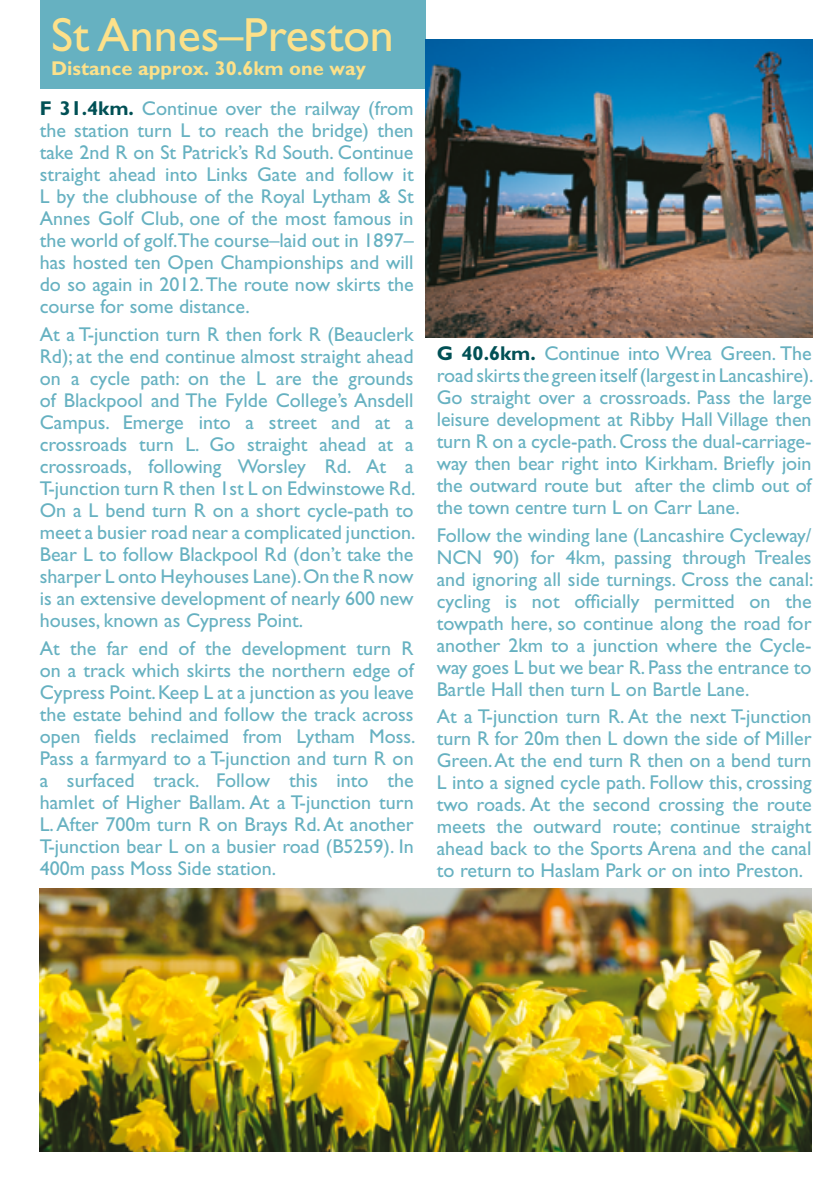
<style>
.page{position:relative;width:840px;height:1191px;background:#fff}
.page>*{position:absolute;margin:0;border:0;box-sizing:border-box;transform-origin:0 0}
.t1{font:48px "Gill Sans";color:#fde18a}
.t2{font:20px/22px "Gill Sans";color:#66b1c1;text-align:justify}
.t3{font:700 20px "M Gill Sans";color:#fde18a}
.s1{font-family:"M Gill Sans";font-weight:700;color:#005055}
</style>
<div class="page">
<div style="left:40px;top:0;width:385px;height:88px;background:#66b1c1"></div>
<img style="left:40px;top:889px;width:771px;height:262px">
<img style="left:425px;top:39px;width:387px;height:298px">
<h1 class="t1" style="left:51px;top:8px;width:344px">St Annes–Preston</h1>
<p class="t3" style="left:51px;top:57px;width:316px">Distance approx. 30.6km one way</p>
<p class="t2" style="left:40px;top:98px;width:375px"><span class="s1">F 31.4km.</span> Continue over the railway (from the station turn L to reach the bridge) then take 2nd R on St Patrick’s Rd South. Continue straight ahead into Links Gate and follow it L by the clubhouse of the Royal Lytham &amp; St Annes Golf Club, one of the most famous in the world of golf.The course–laid out in 1897– has hosted ten Open Championships and will do so again in 2012. The route now skirts the course for some distance.</p>
<p class="t2" style="left:40px;top:323px;width:377px">At a T-junction turn R then fork R (Beauclerk Rd); at the end continue almost straight ahead on a cycle path: on the L are the grounds of Blackpool and The Fylde College’s Ansdell Campus. Emerge into a street and at a crossroads turn L. Go straight ahead at a crossroads, following Worsley Rd. At a T-junction turn R then 1st L on Edwinstowe Rd.<br>On a L bend turn R on a short cycle-path to meet a busier road near a complicated junction.<br>Bear L to follow Blackpool Rd (don’t take the sharper L onto Heyhouses Lane). On the R now is an extensive development of nearly 600 new houses, known as Cypress Point.</p>
<p class="t2" style="left:40px;top:637px;width:377px">At the far end of the development turn R on a track which skirts the northern edge of Cypress Point. Keep L at a junction as you leave the estate behind and follow the track across open fields reclaimed from Lytham Moss.<br>Pass a farmyard to a T-junction and turn R on a surfaced track. Follow this into the hamlet of Higher Ballam. At a T-junction turn L. After 700m turn R on Brays Rd. At another T-junction bear L on a busier road (B5259). In 400m pass Moss Side station.</p>
<p class="t2" style="left:436px;top:342px;width:378px"><span class="s1">G 40.6km.</span> Continue into Wrea Green. The road skirts the green itself (largest in Lancashire).<br>Go straight over a crossroads. Pass the large leisure development at Ribby Hall Village then turn R on a cycle-path. Cross the dual-carriage&shy;way then bear right into Kirkham. Briefly join the outward route but after the climb out of the town centre turn L on Carr Lane.</p>
<p class="t2" style="left:436px;top:524px;width:378px">Follow the winding lane (Lancashire Cycleway/ NCN 90) for 4km, passing through Treales and ignoring all side turnings. Cross the canal: cycling is not officially permitted on the towpath here, so continue along the road for another 2km to a junction where the Cycle&shy;way goes L but we bear R. Pass the entrance to Bartle Hall then turn L on Bartle Lane.</p>
<p class="t2" style="left:436px;top:706px;width:376px">At a T-junction turn R. At the next T-junction turn R for 20m then L down the side of Miller Green. At the end turn R then on a bend turn L into a signed cycle path. Follow this, crossing two roads. At the second crossing the route meets the outward route; continue straight ahead back to the Sports Arena and the canal to return to Haslam Park or on into Preston.</p>
</div>
